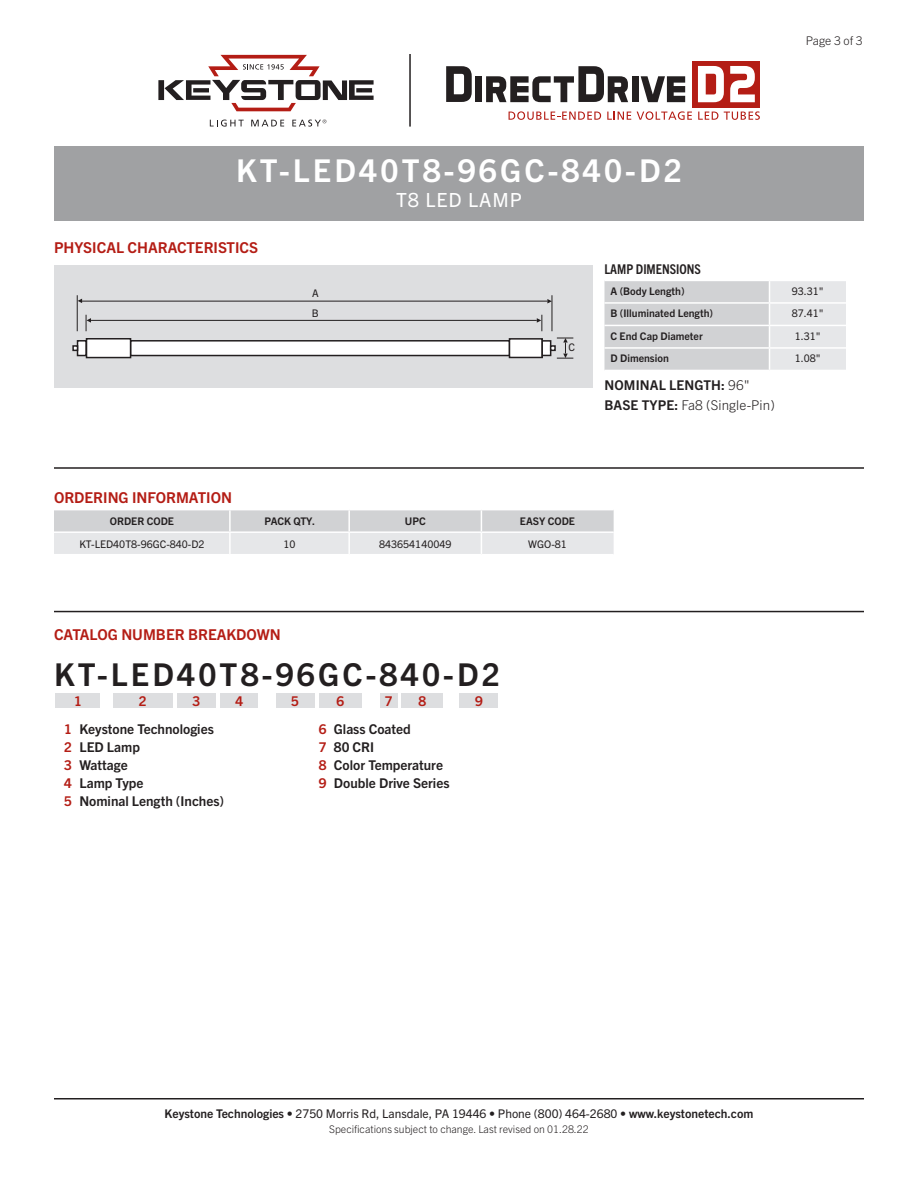
<style>
.page{position:relative;width:918px;height:1188px;background:#fff}
.page>*{position:absolute;margin:0;border:0;box-sizing:border-box;transform-origin:0 0}
.t1{font:700 31.5px "Trade Gothic Next LT Pro";letter-spacing:.1em;color:#fff}
.t2{font:700 31.5px "Trade Gothic Next LT Pro";letter-spacing:.1em;color:#231f20}
.t3{font:19.5px "Trade Gothic Next LT Pro";letter-spacing:.05em;color:#fff}
.Heading_01{font:700 15px "Trade Gothic Next LT Pro";color:#b41d15}
.Catalog_Key{font:700 13.5px/18px "Trade Gothic Next LT Pro";color:#231f20}
.Text{font:300 13.5px "Trade Gothic Next LT Pro";letter-spacing:.01em;color:#231f20}
.Text-2{font:700 13.5px "Trade Gothic Next LT Pro";letter-spacing:.01em;color:#231f20}
.Heading_02{font:700 condensed 13.5px "Trade Gothic Next LT Pro";color:#231f20}
.Catalog_BarNumber{font:700 13.5px "Trade Gothic Next LT Pro";color:#b41d15}
.t4{font:12px "Trade Gothic Next LT Pro";color:#231f20}
.t5{font:300 12px "Trade Gothic Next LT Pro";color:#231f20}
.Table_Header{font:700 10.5px "Trade Gothic Next LT Pro";color:#231f20}
.Table_Text{font:10.5px/19.5px "Trade Gothic Next LT Pro";color:#231f20}
.Rev{font:300 10.5px "Trade Gothic Next LT Pro";color:#231f20}
.s1{font-weight:300}
.s2{font-weight:700}
.s3{color:#b41d15}
</style>
<div class="page">
<div style="left:54px;top:146px;width:810px;height:75px;background:#a0a1a3"></div>
<hr style="left:54px;top:1098px;width:810px;height:2px;background:#231f20">
<svg style="left:54px;top:510px;width:560px;height:44px"></svg>
<hr style="left:54px;top:531px;width:176px;height:2px;background:#fff">
<hr style="left:230px;top:531px;width:119px;height:2px;background:#fff">
<hr style="left:349px;top:531px;width:132px;height:2px;background:#fff">
<hr style="left:481px;top:531px;width:133px;height:2px;background:#fff">
<hr style="left:54px;top:467px;width:810px;height:2px;background:#231f20">
<svg style="left:604px;top:281px;width:242px;height:89px"></svg>
<div style="left:54px;top:265px;width:538px;height:123px;background:#dddee0"></div>
<hr style="left:552px;top:295px;width:1px;height:36px;background:#231f20">
<svg style="left:547px;top:299px;width:5px;height:4px"></svg>
<svg style="left:78px;top:299px;width:4px;height:4px"></svg>
<hr style="left:81px;top:301px;width:466px;height:1px;background:#231f20">
<svg style="left:537px;top:315px;width:6px;height:16px"></svg>
<hr style="left:91px;top:320px;width:446px;height:1px;background:#231f20">
<hr style="left:77px;top:295px;width:1px;height:36px;background:#231f20">
<svg style="left:86px;top:315px;width:5px;height:16px"></svg>
<div style="left:131px;top:341px;width:378px;height:15px;background:#fff"></div>
<div style="left:130px;top:340px;width:380px;height:16px;border:2px solid #231f20"></div>
<div style="left:509px;top:339px;width:33px;height:18px;background:#fff"></div>
<div style="left:509px;top:338px;width:34px;height:20px;border:2px solid #231f20"></div>
<div style="left:542px;top:341px;width:9px;height:14px;background:#fff"></div>
<div style="left:541px;top:340px;width:10px;height:16px;border:2px solid #231f20"></div>
<div style="left:87px;top:339px;width:44px;height:19px;background:#fff"></div>
<div style="left:86px;top:338px;width:45px;height:20px;border:2px solid #231f20"></div>
<svg style="left:550px;top:338px;width:23px;height:21px"></svg>
<div style="left:78px;top:341px;width:8px;height:15px;background:#fff"></div>
<div style="left:77px;top:340px;width:10px;height:16px;border:2px solid #231f20"></div>
<svg style="left:72px;top:345px;width:6px;height:6px"></svg>
<div style="left:460px;top:693px;width:38px;height:15px;background:#dddee0"></div>
<hr style="left:54px;top:611px;width:810px;height:1px;background:#231f20">
<div style="left:56px;top:693px;width:44px;height:15px;background:#dddee0"></div>
<div style="left:113px;top:693px;width:60px;height:15px;background:#dddee0"></div>
<div style="left:220px;top:693px;width:38px;height:15px;background:#dddee0"></div>
<div style="left:177px;top:693px;width:38px;height:15px;background:#dddee0"></div>
<div style="left:276px;top:693px;width:38px;height:15px;background:#dddee0"></div>
<div style="left:319px;top:693px;width:43px;height:15px;background:#dddee0"></div>
<div style="left:380px;top:693px;width:17px;height:15px;background:#dddee0"></div>
<div style="left:402px;top:693px;width:41px;height:15px;background:#dddee0"></div>
<svg style="left:158px;top:55px;width:216px;height:56px"></svg>
<svg style="left:210px;top:120px;width:34px;height:7px"></svg>
<svg style="left:251px;top:120px;width:33px;height:6px"></svg>
<svg style="left:292px;top:119px;width:34px;height:8px"></svg>
<hr style="left:409px;top:54px;width:2px;height:73px;background:#231f20">
<svg style="left:509px;top:111px;width:92px;height:9px"></svg>
<svg style="left:607px;top:112px;width:24px;height:8px"></svg>
<svg style="left:637px;top:111px;width:55px;height:9px"></svg>
<svg style="left:698px;top:112px;width:20px;height:8px"></svg>
<svg style="left:724px;top:111px;width:36px;height:9px"></svg>
<svg style="left:446px;top:66px;width:26px;height:36px"></svg>
<div style="left:475px;top:76px;width:7px;height:26px;background:#231f20"></div>
<svg style="left:486px;top:66px;width:142px;height:36px"></svg>
<div style="left:632px;top:76px;width:7px;height:26px;background:#231f20"></div>
<svg style="left:641px;top:76px;width:44px;height:26px"></svg>
<div style="left:692px;top:61px;width:68px;height:47px;background:#b41d15"></div>
<svg style="left:730px;top:66px;width:25px;height:36px"></svg>
<svg style="left:698px;top:66px;width:26px;height:36px"></svg>
<p class="t1" style="left:236px;top:148px;width:447px">KT-LED40T8-96GC-840-D2</p>
<p class="t3" style="left:396px;top:186px;width:127px">T8 LED LAMP</p>
<p class="Heading_01" style="left:54px;top:237px;width:206px">PHYSICAL CHARACTERISTICS</p>
<p class="t5" style="left:806px;top:33px;width:58px">Page 3 of 3</p>
<p class="Table_Text" style="left:312px;top:283px;width:8px">A<br>B</p>
<p class="Table_Text" style="left:568px;top:337px;width:8px">C</p>
<p class="Heading_02" style="left:604px;top:260px;width:98px">LAMP DIMENSIONS</p>
<p class="Table_Header" style="left:610px;top:283px;width:76px">A (Body Length)</p>
<p class="Table_Text" style="left:792px;top:280px;width:33px">93.31"</p>
<p class="Table_Header" style="left:610px;top:306px;width:104px">B (Illuminated Length)</p>
<p class="Table_Text" style="left:792px;top:303px;width:33px">87.41"</p>
<p class="Table_Header" style="left:610px;top:328px;width:94px">C End Cap Diameter</p>
<p class="Table_Text" style="left:795px;top:325px;width:27px">1.31"</p>
<p class="Table_Header" style="left:610px;top:351px;width:60px">D Dimension</p>
<p class="Table_Text" style="left:795px;top:348px;width:27px">1.08"</p>
<p class="Text-2" style="left:604px;top:376px;width:147px">NOMINAL LENGTH: <span class="s1">96"</span></p>
<p class="Text" style="left:604px;top:395px;width:172px"><span class="s2">BASE TYPE:</span> Fa8 (Single-Pin)</p>
<p class="Heading_01" style="left:54px;top:488px;width:180px">ORDERING INFORMATION</p>
<p class="Table_Header" style="left:110px;top:514px;width:66px">ORDER CODE</p>
<p class="Table_Header" style="left:265px;top:514px;width:52px">PACK QTY.</p>
<p class="Table_Header" style="left:405px;top:514px;width:22px">UPC</p>
<p class="Table_Header" style="left:520px;top:514px;width:57px">EASY CODE</p>
<p class="Table_Text" style="left:79px;top:533px;width:127px">KT-LED40T8-96GC-840-D2</p>
<p class="Table_Text" style="left:284px;top:533px;width:14px">10</p>
<p class="Table_Text" style="left:379px;top:533px;width:74px">843654140049</p>
<p class="Table_Text" style="left:528px;top:533px;width:40px">WGO-81</p>
<p class="Heading_01" style="left:54px;top:624px;width:228px">CATALOG NUMBER BREAKDOWN</p>
<p class="t2" style="left:54px;top:653px;width:447px">KT-LED40T8-96GC-840-D2</p>
<p class="Catalog_Key" style="left:64px;top:719px;width:151px"><span class="s3">1</span> Keystone Technologies</p>
<p class="Catalog_Key" style="left:64px;top:737px;width:77px"><span class="s3">2</span> LED Lamp</p>
<p class="Catalog_Key" style="left:64px;top:755px;width:65px"><span class="s3">3</span> Wattage</p>
<p class="Catalog_Key" style="left:64px;top:773px;width:81px"><span class="s3">4</span> Lamp Type</p>
<p class="Catalog_Key" style="left:64px;top:791px;width:162px"><span class="s3">5</span> Nominal Length (Inches)</p>
<p class="Catalog_BarNumber" style="left:74px;top:692px;width:9px">1</p>
<p class="Catalog_BarNumber" style="left:139px;top:692px;width:9px">2</p>
<p class="Catalog_BarNumber" style="left:192px;top:692px;width:9px">3</p>
<p class="Catalog_BarNumber" style="left:235px;top:692px;width:9px">4</p>
<p class="Catalog_BarNumber" style="left:291px;top:692px;width:9px">5</p>
<p class="Catalog_BarNumber" style="left:337px;top:692px;width:9px">6</p>
<p class="Catalog_BarNumber" style="left:385px;top:692px;width:9px">7</p>
<p class="Catalog_BarNumber" style="left:418px;top:692px;width:9px">8</p>
<p class="Catalog_Key" style="left:319px;top:719px;width:132px"><span class="s3">6</span> Glass Coated<br><span class="s3">7</span> 80 CRI<br><span class="s3">8</span> Color Temperature<br><span class="s3">9</span> Double Drive Series</p>
<p class="Catalog_BarNumber" style="left:475px;top:692px;width:9px">9</p>
<p class="t4" style="left:165px;top:1105px;width:590px"><span class="s2">Keystone Technologies</span> • 2750 Morris Rd, Lansdale, PA 19446 • Phone (800) 464-2680 • <span class="s2">www.keystonetech.com</span></p>
<p class="Rev" style="left:329px;top:1122px;width:261px">Specifications subject to change. Last revised on 01.28.22</p>
</div>
